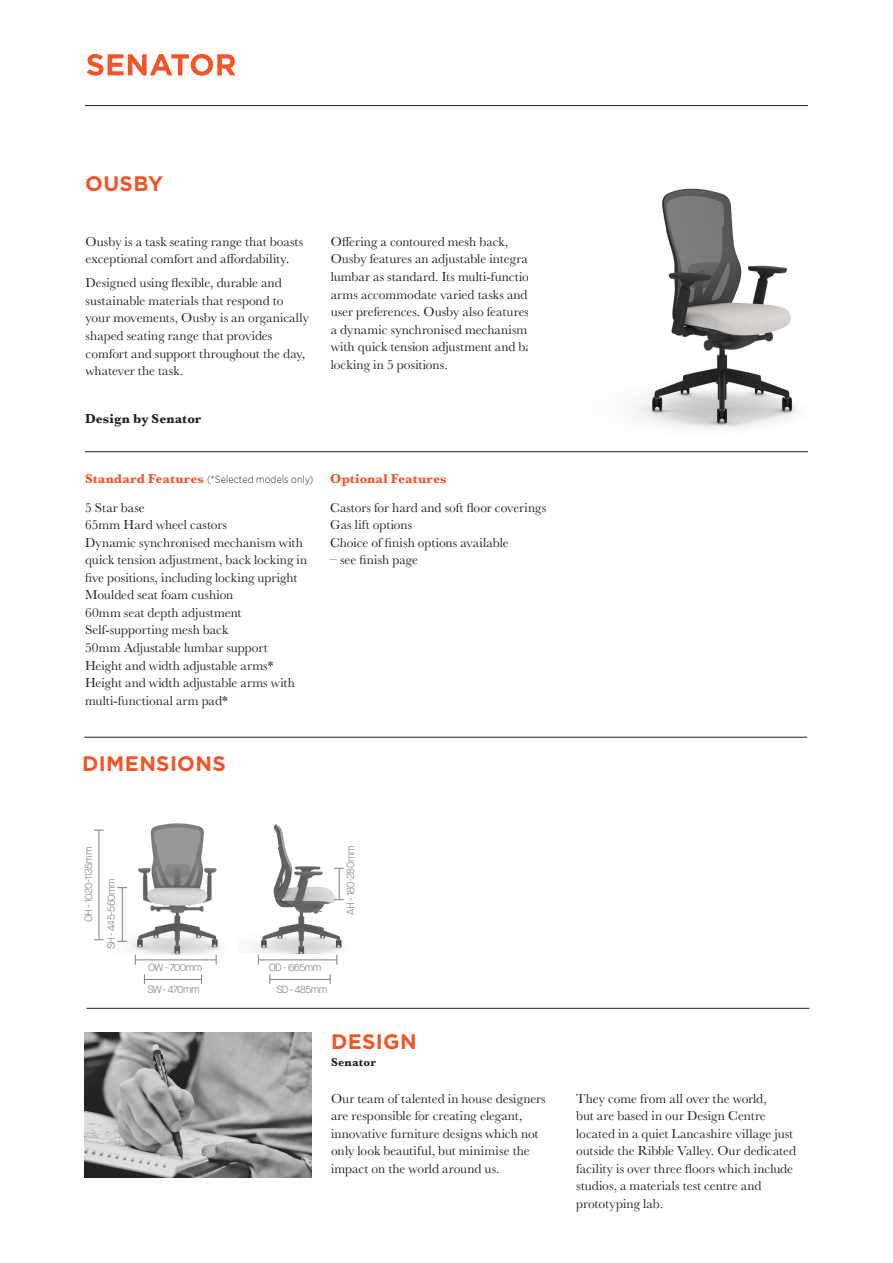
<style>
.page{position:relative;width:893px;height:1263px;background:#fff}
.page>*{position:absolute;margin:0;border:0;box-sizing:border-box;transform-origin:0 0}
.TEXT{font:700 21px "Gotham";letter-spacing:.015em;color:#f1562a}
.t1{font:13.5px/17.5px "Baskerville";color:#231f20}
.TEXT-2{font:700 13.5px "Baskerville";letter-spacing:.005em;color:#f1562a}
.t2{font:700 13.5px "Baskerville";letter-spacing:.005em;color:#231f20}
.t3{font:700 12px "Baskerville";letter-spacing:.02em;color:#231f20}
.t4{font:300 10.5px "Maison Neue";letter-spacing:-.055em;color:#808083}
.TEXT-3{font:300 10.5px "Gotham";letter-spacing:.015em;color:#231f20;scale:.85 1}
.s1{font-family:"Baskerville";font-weight:700;font-size:13.5px;color:#f1562a}
</style>
<div class="page">
<hr style="left:85px;top:105px;width:723px;height:1px;background:#231f20">
<svg style="left:87px;top:54px;width:149px;height:22px"></svg>
<hr style="left:85px;top:451px;width:723px;height:1px;background:#231f20">
<hr style="left:84px;top:737px;width:723px;height:1px;background:#231f20">
<hr style="left:86px;top:1008px;width:723px;height:1px;background:#231f20">
<img style="left:84px;top:1033px;width:228px;height:144px">
<img style="left:254px;top:824px;width:90px;height:129px">
<hr style="left:339px;top:868px;width:1px;height:32px;background:#808083">
<hr style="left:99px;top:830px;width:1px;height:110px;background:#808083">
<hr style="left:135px;top:960px;width:81px;height:1px;background:#808083">
<hr style="left:258px;top:960px;width:79px;height:1px;background:#808083">
<hr style="left:270px;top:979px;width:60px;height:1px;background:#808083">
<hr style="left:144px;top:979px;width:58px;height:1px;background:#808083">
<img style="left:117px;top:823px;width:104px;height:131px">
<img style="left:636px;top:188px;width:161px;height:241px">
<p class="TEXT" style="left:85px;top:170px;width:79px">OUSBY</p>
<p class="t1" style="left:86px;top:233px;width:219px">Ousby is a task seating range that boasts exceptional comfort and affordability.</p>
<p class="t1" style="left:86px;top:274px;width:225px">Designed using flexible, durable and sustainable materials that respond to your movements, Ousby is an organically shaped seating range that provides comfort and support throughout the day, whatever the task.</p>
<p class="t2" style="left:85px;top:409px;width:118px">Design by Senator</p>
<p class="t1" style="left:331px;top:233px;width:217px">Offering a contoured mesh back, Ousby features an adjustable integrated lumbar as standard. Its multi-functional arms accommodate varied tasks and user preferences. Ousby also features<br>a dynamic synchronised mechanism with quick tension adjustment and back locking in 5 positions.</p>
<p class="TEXT-3" style="left:85px;top:473px;width:270px"><span class="s1">Standard Features</span> (*Selected models only)</p>
<p class="t1" style="left:85px;top:499px;width:224px">5 Star base<br>65mm Hard wheel castors<br>Dynamic synchronised mechanism with quick tension adjustment, back locking in five positions, including locking upright<br>Moulded seat foam cushion<br>60mm seat depth adjustment<br>Self-supporting mesh back<br>50mm Adjustable lumbar support<br>Height and width adjustable arms*<br>Height and width adjustable arms with multi-functional arm pad*</p>
<p class="TEXT-2" style="left:330px;top:470px;width:118px">Optional Features</p>
<p class="t1" style="left:330px;top:499px;width:218px">Castors for hard and soft floor coverings<br>Gas lift options<br>Choice of finish options available</p>
<p class="t1" style="left:330px;top:551px;width:89px">– see finish page</p>
<p class="TEXT" style="left:82px;top:749px;width:145px">DIMENSIONS</p>
<p class="t4" style="left:82px;top:922px;width:77px;rotate:-90deg">OH - 1020-1135mm</p>
<p class="t4" style="left:104px;top:949px;width:73px;rotate:-90deg">SH - 445-560mm</p>
<p class="t4" style="left:344px;top:914px;width:70px;rotate:-90deg">AH - 180-280mm</p>
<p class="t4" style="left:148px;top:960px;width:56px">OW - 700mm</p>
<p class="t4" style="left:269px;top:960px;width:54px">OD - 665mm</p>
<p class="t4" style="left:147px;top:982px;width:54px">SW - 470mm</p>
<p class="t4" style="left:276px;top:982px;width:52px">SD - 485mm</p>
<p class="TEXT" style="left:331px;top:1028px;width:87px">DESIGN</p>
<p class="t3" style="left:331px;top:1053px;width:47px">Senator</p>
<p class="t1" style="left:331px;top:1090px;width:216px">Our team of talented in house designers are responsible for creating elegant, innovative furniture designs which not only look beautiful, but minimise the impact on the world around us.</p>
<p class="t1" style="left:576px;top:1090px;width:221px">They come from all over the world,<br>but are based in our Design Centre located in a quiet Lancashire village just outside the Ribble Valley. Our dedicated facility is over three floors which include studios, a materials test centre and prototyping lab.</p>
</div>
